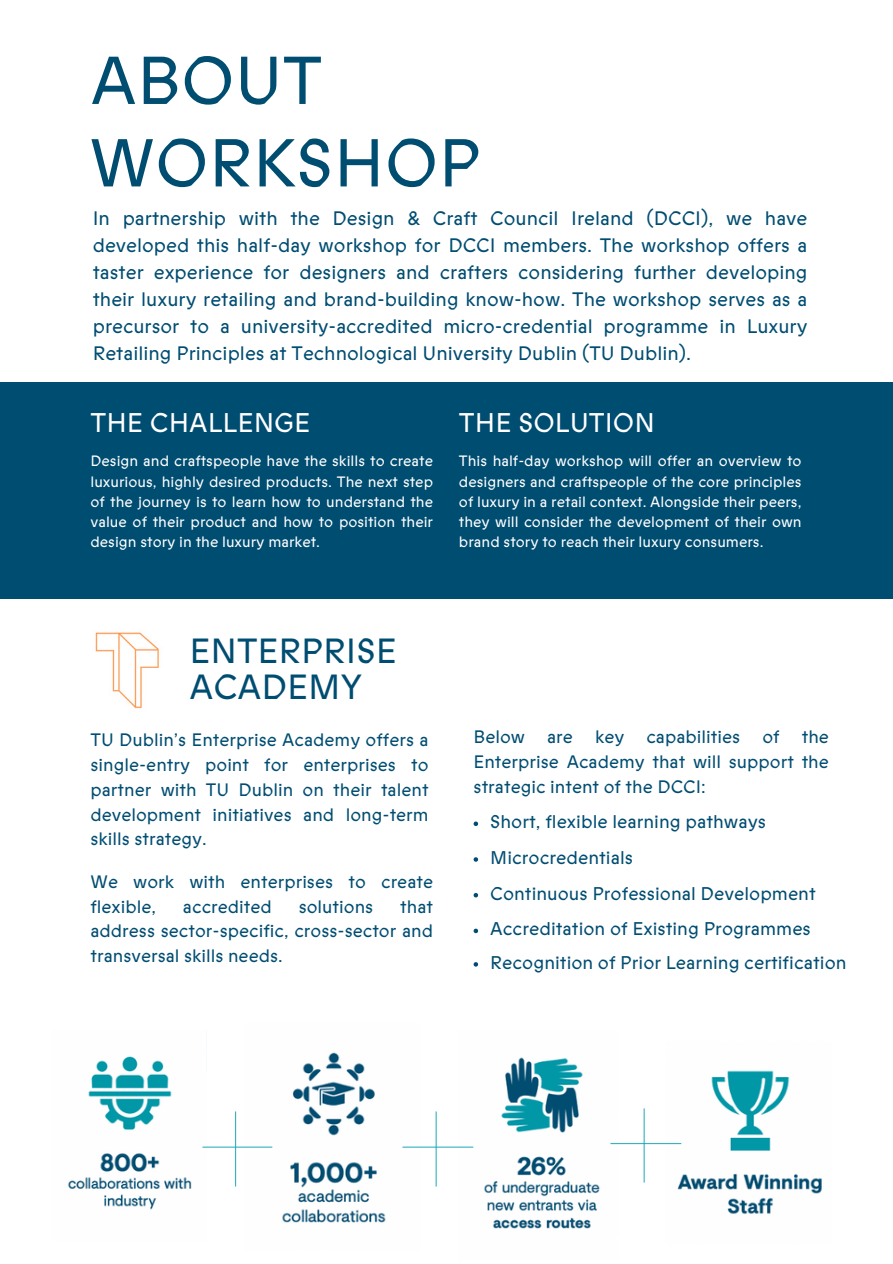
<style>
.page{position:relative;width:893px;height:1264px;background:#fff}
.page>*{position:absolute;margin:0;border:0;box-sizing:border-box;transform-origin:0 0}
.t1{font:67.5px "Prophet";color:#004d72}
.t2{font:34.95px "Prophet";color:#004d72}
.t3{font:27px "Prophet";color:#fff}
.t4{font:19.5px/27px "Prophet";color:#004d72;text-align:justify}
.t5{font:18.45px "Prophet";color:#004d72}
.t6{font:18px/24.8px "Prophet";color:#004d72;text-align:justify}
.t7{font:15px/20.2px "Prophet";color:#fff;text-align:justify}
</style>
<div class="page">
<div style="left:0;top:382px;width:892px;height:216px;background:#004d72"></div>
<img style="left:95px;top:632px;width:64px;height:77px">
<img style="left:67px;top:1056px;width:125px;height:154px">
<img style="left:282px;top:1052px;width:104px;height:171px">
<img style="left:473px;top:1057px;width:127px;height:172px">
<img style="left:677px;top:1070px;width:145px;height:144px">
<img style="left:202px;top:1111px;width:71px;height:74px">
<img style="left:402px;top:1111px;width:71px;height:74px">
<img style="left:610px;top:1108px;width:71px;height:74px">
<svg style="left:473px;top:821px;width:5px;height:5px"></svg>
<svg style="left:473px;top:857px;width:5px;height:4px"></svg>
<svg style="left:473px;top:893px;width:5px;height:4px"></svg>
<svg style="left:473px;top:928px;width:5px;height:5px"></svg>
<svg style="left:473px;top:962px;width:5px;height:4px"></svg>
<p class="t1" style="left:90px;top:49px;width:233px">ABOUT</p>
<p class="t1" style="left:89px;top:132px;width:393px">WORKSHOP</p>
<h2 class="t4" style="left:93px;top:206px;width:716px">In partnership with the Design &amp; Craft Council Ireland (DCCI), we have developed this half-day workshop for DCCI members. The workshop offers a taster experience for designers and crafters considering further developing their luxury retailing and brand-building know-how. The workshop serves as a precursor to a university-accredited micro-credential programme in Luxury Retailing Principles at Technological University Dublin (TU Dublin).</h2>
<h4 class="t3" style="left:90px;top:410px;width:221px">THE CHALLENGE</h4>
<h2 class="t7" style="left:90px;top:451px;width:344px">Design and craftspeople have the skills to create luxurious, highly desired products. The next step of the journey is to learn how to understand the value of their product and how to position their design story in the luxury market.</h2>
<h4 class="t3" style="left:459px;top:410px;width:197px">THE SOLUTION</h4>
<h4 class="t7" style="left:459px;top:451px;width:344px">This half-day workshop will offer an overview to designers and craftspeople of the core principles of luxury in a retail context. Alongside their peers, they will consider the development of their own brand story to reach their luxury consumers.</h4>
<h4 class="t2" style="left:189px;top:634px;width:209px">ENTERPRISE</h4>
<h4 class="t2" style="left:189px;top:671px;width:175px">ACADEMY</h4>
<h4 class="t6" style="left:90px;top:728px;width:339px">TU Dublin’s Enterprise Academy offers a single-entry point for enterprises to partner with TU Dublin on their talent development initiatives and long-term skills strategy.</h4>
<h4 class="t6" style="left:90px;top:869px;width:344px">We work with enterprises to create flexible,</h4>
<h4 class="t6" style="left:183px;top:894px;width:90px">accredited</h4>
<h4 class="t6" style="left:299px;top:894px;width:76px">solutions</h4>
<h4 class="t6" style="left:90px;top:894px;width:344px;text-indent:310px">that address sector-specific, cross-sector and transversal skills needs.</h4>
<h4 class="t6" style="left:473px;top:725px;width:357px">Below are key capabilities of the Enterprise Academy that will support the strategic intent of the DCCI:</h4>
<p class="t5" style="left:490px;top:813px;width:277px">Short, flexible learning pathways</p>
<p class="t5" style="left:490px;top:849px;width:144px">Microcredentials</p>
<p class="t5" style="left:490px;top:884px;width:327px">Continuous Professional Development</p>
<p class="t5" style="left:490px;top:920px;width:322px">Accreditation of Existing Programmes</p>
<p class="t5" style="left:490px;top:953px;width:358px">Recognition of Prior Learning certification</p>
</div>
